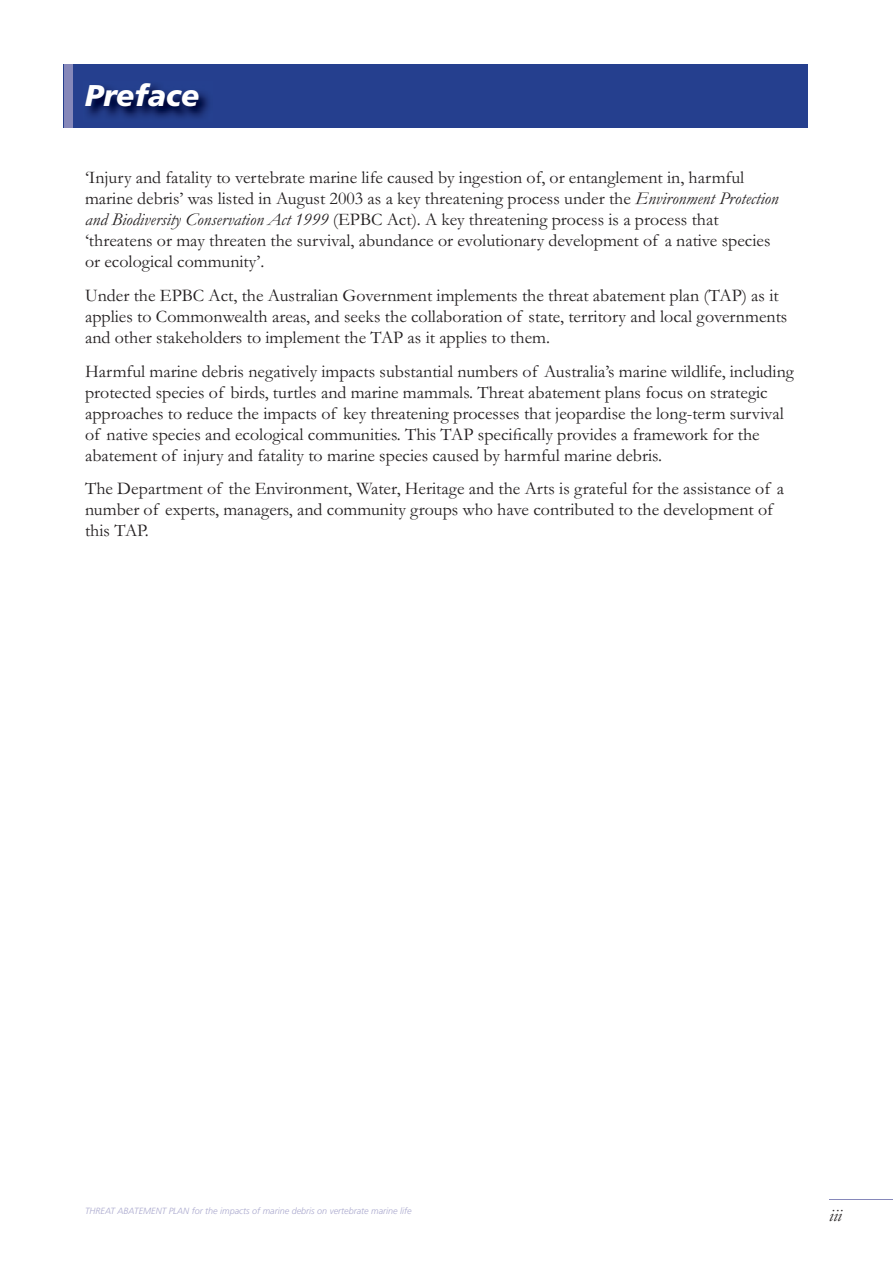
<style>
.page{position:relative;width:893px;height:1263px;background:#fff}
.page>*{position:absolute;margin:0;border:0;box-sizing:border-box;transform-origin:0 0}
.t1{font:italic 900 30px "Frutiger";color:#fff}
.t2{font:18px/21px "Garamond";color:#231f20}
.t3{font:italic 18px "Garamond";color:#231f20}
.t4{font:italic 300 9px "Frutiger";color:#aaa9ce}
.s1{font-style:italic}
</style>
<div class="page">
<hr style="left:829px;top:1199px;width:64px;height:1px;background:#8688ba">
<div style="left:64px;top:64px;width:744px;height:64px;background:#253f8e"></div>
<div style="left:64px;top:64px;width:8px;height:64px;background:#8688ba"></div>
<img style="left:87px;top:85px;width:122px;height:33px">
<p class="t1" style="left:85px;top:78px;width:116px">Preface</p>
<p class="t2" style="left:85px;top:167px;width:695px">‘Injury and fatality to vertebrate marine life caused by ingestion of, or entanglement in, harmful marine debris’ was listed in August 2003 as a key threatening process under the <span class="s1">Environment Protection and Biodiversity Conservation Act 1999</span> (EPBC Act). A key threatening process is a process that ‘threatens or may threaten the survival, abundance or evolutionary development of a native species or ecological community’.</p>
<p class="t2" style="left:85px;top:285px;width:704px">Under the EPBC Act, the Australian Government implements the threat abatement plan (TAP) as it applies to Commonwealth areas, and seeks the collaboration of state, territory and local governments and other stakeholders to implement the TAP as it applies to them.</p>
<p class="t2" style="left:85px;top:361px;width:710px">Harmful marine debris negatively impacts substantial numbers of Australia’s marine wildlife, including protected species of birds, turtles and marine mammals. Threat abatement plans focus on strategic approaches to reduce the impacts of key threatening processes that jeopardise the long-term survival of native species and ecological communities. This TAP specifically provides a framework for the abatement of injury and fatality to marine species caused by harmful marine debris.</p>
<p class="t2" style="left:85px;top:478px;width:701px">The Department of the Environment, Water, Heritage and the Arts is grateful for the assistance of a number of experts, managers, and community groups who have contributed to the development of this TAP.</p>
<p class="t4" style="left:85px;top:1206px;width:328px">THREAT ABATEMENT PLAN for the impacts of marine debris on vertebrate marine life</p>
<p class="t3" style="left:829px;top:1205px;width:14px">iii</p>
</div>
